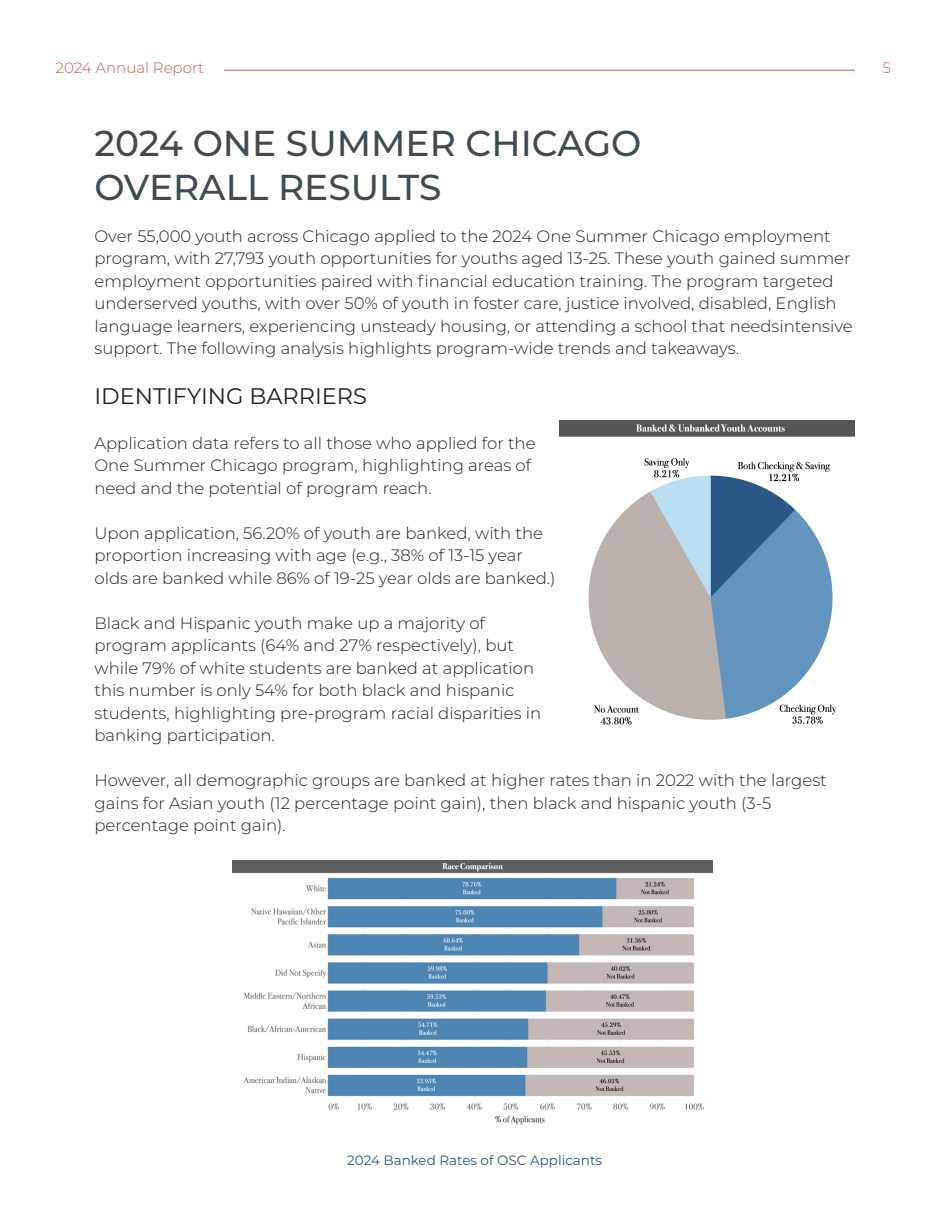
<style>
.page{position:relative;width:945px;height:1215px;background:#fff}
.page>*{position:absolute;margin:0;border:0;box-sizing:border-box;transform-origin:0 0}
.t1{font:500 36px "Montserrat";color:#3d4b54}
.t2{font:22.5px "Montserrat";color:#231f20}
.t3{font:300 16.5px/22.5px "Montserrat";color:#231f20}
.t4{font:300 15px "Montserrat";color:#d65845}
.t5{font:13.5px "Montserrat";color:#2a5783}
</style>
<div class="page">
<hr style="left:224px;top:70px;width:631px;height:1px;background:#d65845">
<img style="left:560px;top:421px;width:295px;height:304px">
<img style="left:232px;top:860px;width:480px;height:265px">
<p class="t4" style="left:56px;top:58px;width:150px">2024 Annual Report</p>
<p class="t4" style="left:882px;top:58px;width:10px">5</p>
<p class="t1" style="left:94px;top:118px;width:548px">2024 ONE SUMMER CHICAGO</p>
<p class="t1" style="left:94px;top:162px;width:348px">OVERALL RESULTS</p>
<p class="t3" style="left:94px;top:224px;width:760px">Over 55,000 youth across Chicago applied to the 2024 One Summer Chicago employment program, with 27,793 youth opportunities for youths aged 13-25. These youth gained summer employment opportunities paired with financial education training. The program targeted underserved youths, with over 50% of youth in foster care, justice involved, disabled, English language learners, experiencing unsteady housing, or attending a school that needsintensive support. The following analysis highlights program-wide trends and takeaways.</p>
<p class="t2" style="left:94px;top:380px;width:274px">IDENTIFYING BARRIERS</p>
<p class="t3" style="left:94px;top:431px;width:443px">Application data refers to all those who applied for the<br>One Summer Chicago program, highlighting areas of need and the potential of program reach.</p>
<p class="t3" style="left:94px;top:521px;width:463px">Upon application, 56.20% of youth are banked, with the proportion increasing with age (e.g., 38% of 13-15 year olds are banked while 86% of 19-25 year olds are banked.)</p>
<p class="t3" style="left:94px;top:611px;width:448px">Black and Hispanic youth make up a majority of program applicants (64% and 27% respectively), but while 79% of white students are banked at application this number is only 54% for both black and hispanic students, highlighting pre-program racial disparities in banking participation.</p>
<p class="t3" style="left:94px;top:769px;width:734px">However, all demographic groups are banked at higher rates than in 2022 with the largest gains for Asian youth (12 percentage point gain), then black and hispanic youth (3-5 percentage point gain).</p>
<p class="t5" style="left:347px;top:1151px;width:256px">2024 Banked Rates of OSC Applicants</p>
</div>
